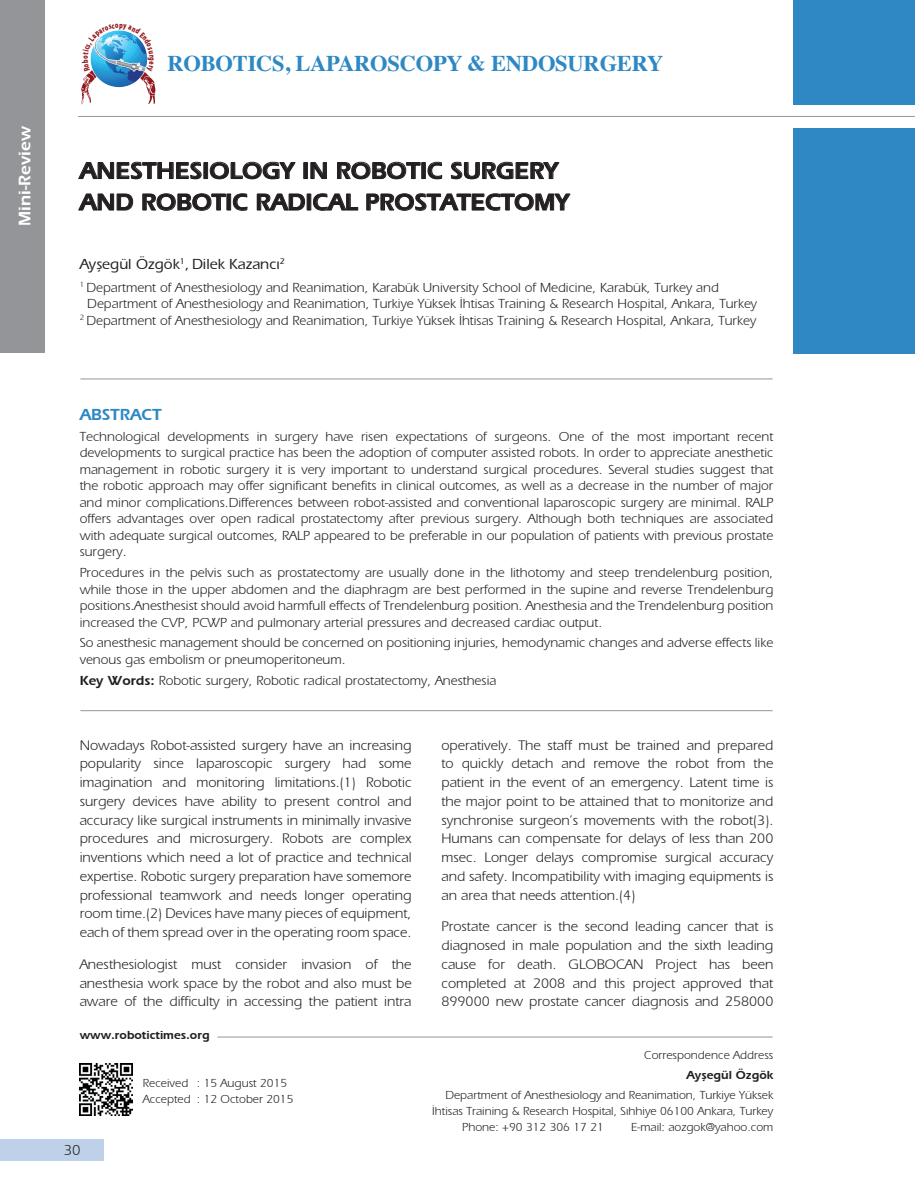
<style>
.page{position:relative;width:915px;height:1191px;background:#fff}
.page>*{position:absolute;margin:0;border:0;box-sizing:border-box;transform-origin:0 0}
.t1{font:700 24px/31.5px "Eras";color:#231f20}
.t2{font:700 22.5px "Times";letter-spacing:-.01em;color:#2d88c3}
.t3{font:700 17.25px "Eras";color:#fff}
.t4{font:700 16.5px "Eras";color:#2d88c3}
.t5{font:500 15px "Eras";color:#231f20}
.t6{font:15px "Eras";color:#231f20}
.t7{font:14.25px/18.8px "Eras";color:#231f20;text-align:justify}
.t8{font:13.5px/16.5px "Eras";color:#231f20;text-align:justify}
.t9{font:12px/15.8px "Eras";color:#231f20}
.t10{font:700 12px "Eras";color:#231f20}
.s1{font-weight:700}
</style>
<div class="page">
<div style="left:0;top:1139px;width:103px;height:21px;background:#bed1e9"></div>
<svg style="left:914px;top:52px;width:1px;height:21px"></svg>
<img style="left:80px;top:1063px;width:52px;height:52px">
<svg style="left:78px;top:161px;width:124px;height:19px"></svg>
<svg style="left:209px;top:161px;width:87px;height:19px"></svg>
<svg style="left:310px;top:162px;width:17px;height:17px"></svg>
<svg style="left:337px;top:161px;width:84px;height:19px"></svg>
<div style="left:421px;top:162px;width:4px;height:16px;border:1px solid #231f20"></div>
<svg style="left:427px;top:161px;width:15px;height:19px"></svg>
<svg style="left:450px;top:161px;width:109px;height:19px"></svg>
<svg style="left:78px;top:193px;width:55px;height:18px"></svg>
<svg style="left:142px;top:193px;width:84px;height:18px"></svg>
<svg style="left:232px;top:193px;width:16px;height:18px"></svg>
<svg style="left:256px;top:193px;width:49px;height:18px"></svg>
<svg style="left:313px;top:193px;width:45px;height:18px"></svg>
<svg style="left:366px;top:193px;width:204px;height:18px"></svg>
<div style="left:0;top:0;width:45px;height:352px;background:#939598"></div>
<div style="left:793px;top:128px;width:121px;height:225px;background:#2d88c3"></div>
<div style="left:793px;top:0;width:121px;height:105px;background:#2d88c3"></div>
<hr style="left:78px;top:116px;width:836px;height:1px;background:#939598">
<hr style="left:80px;top:378px;width:692px;height:1px;background:#939598">
<hr style="left:80px;top:710px;width:692px;height:1px;background:#939598">
<hr style="left:217px;top:1036px;width:555px;height:1px;background:#939598">
<svg style="left:81px;top:30px;width:75px;height:75px"></svg>
<p class="t3" style="left:14px;top:226px;width:101px;rotate:-90deg">MINI-REVIEW</p>
<h2 class="t2" style="left:167px;top:42px;width:497px">ROBOTICS, LAPAROSCOPY &amp; ENDOSURGERY</h2>
<h1 class="t1" style="left:80px;top:154px;width:491px">ANESTHESIOLOGY IN ROBOTIC SURGERY<br>AND ROBOTIC RADICAL PROSTATECTOMY</h1>
<p class="t5" style="left:80px;top:255px;width:207px">Ayşegül Özgök<sup>1</sup>, Dilek Kazancı<sup>2</sup></p>
<p class="t8" style="left:80px;top:279px;width:640px"><sup>1</sup> Department of Anesthesiology and Reanimation, Karabük University School of Medicine, Karabük, Turkey and</p>
<p class="t8" style="left:87px;top:295px;width:671px">Department of Anesthesiology and Reanimation, Turkiye Yüksek İhtisas Training &amp; Research Hospital, Ankara, Turkey</p>
<p class="t8" style="left:80px;top:312px;width:677px"><sup>2</sup> Department of Anesthesiology and Reanimation, Turkiye Yüksek İhtisas Training &amp; Research Hospital, Ankara, Turkey</p>
<p class="t4" style="left:80px;top:405px;width:83px">ABSTRACT</p>
<p class="t8" style="left:80px;top:428px;width:695px">Technological developments in surgery have risen expectations of surgeons. One of the most important recent developments to surgical practice has been the adoption of computer assisted robots. In order to appreciate anesthetic management in robotic surgery it is very important to understand surgical procedures. Several studies suggest that the robotic approach may offer significant benefits in clinical outcomes, as well as a decrease in the number of major and minor complications.Differences between robot-assisted and conventional laparoscopic surgery are minimal. RALP offers advantages over open radical prostatectomy after previous surgery. Although both techniques are associated with adequate surgical outcomes, RALP appeared to be preferable in our population of patients with previous prostate surgery.</p>
<p class="t8" style="left:80px;top:564px;width:695px">Procedures in the pelvis such as prostatectomy are usually done in the lithotomy and steep trendelenburg position, while those in the upper abdomen and the diaphragm are best performed in the supine and reverse Trendelenburg positions.Anesthesist should avoid harmfull effects of Trendelenburg position. Anesthesia and the Trendelenburg position increased the CVP, PCWP and pulmonary arterial pressures and decreased cardiac output.</p>
<p class="t8" style="left:80px;top:634px;width:695px">So anesthesic management should be concerned on positioning injuries, hemodynamic changes and adverse effects like venous gas embolism or pneumoperitoneum.</p>
<p class="t8" style="left:80px;top:672px;width:418px"><span class="s1">KEY WORDS:</span> Robotic surgery, Robotic radical prostatectomy, Anesthesia</p>
<p class="t7" style="left:80px;top:735px;width:333px">Nowadays Robot-assisted surgery have an increasing popularity since laparoscopic surgery had some imagination and monitoring limitations.(1) Robotic surgery devices have ability to present control and accuracy like surgical instruments in minimally invasive procedures and microsurgery. Robots are complex inventions which need a lot of practice and technical expertise. Robotic surgery preparation have somemore professional teamwork and needs longer operating room time.(2) Devices have many pieces of equipment, each of them spread over in the operating room space.</p>
<p class="t7" style="left:80px;top:954px;width:333px">Anesthesiologist must consider invasion of the anesthesia work space by the robot and also must be aware of the difficulty in accessing the patient intra</p>
<p class="t10" style="left:80px;top:1028px;width:131px">WWW.ROBOTICTIMES.ORG</p>
<p class="t6" style="left:64px;top:1141px;width:18px">30</p>
<p class="t9" style="left:143px;top:1075px;width:152px">Received : 15 August 2015<br>Accepted : 12 October 2015</p>
<p class="t7" style="left:441px;top:735px;width:333px">operatively. The staff must be trained and prepared to quickly detach and remove the robot from the patient in the event of an emergency. Latent time is the major point to be attained that to monitorize and synchronise surgeon’s movements with the robot(3).<br>Humans can compensate for delays of less than 200 msec. Longer delays compromise surgical accuracy and safety. Incompatibility with imaging equipments is an area that needs attention.(4)</p>
<p class="t7" style="left:441px;top:917px;width:333px">Prostate cancer is the second leading cancer that is diagnosed in male population and the sixth leading cause for death. GLOBOCAN Project has been completed at 2008 and this project approved that 899000 new prostate cancer diagnosis and 258000</p>
<p class="t9" style="left:644px;top:1047px;width:131px">Correspondence Address</p>
<p class="t10" style="left:686px;top:1068px;width:88px">AYŞEGÜL ÖZGÖK</p>
<p class="t9" style="left:445px;top:1087px;width:329px">Department of Anesthesiology and Reanimation, Turkiye Yüksek</p>
<p class="t9" style="left:432px;top:1102px;width:342px">İhtisas Training &amp; Research Hospital, Sıhhiye 06100 Ankara, Turkey</p>
<p class="t9" style="left:462px;top:1118px;width:143px">Phone: +90 312 306 17 21</p>
<p class="t9" style="left:631px;top:1118px;width:144px">E-mail: aozgok@yahoo.com</p>
</div>
